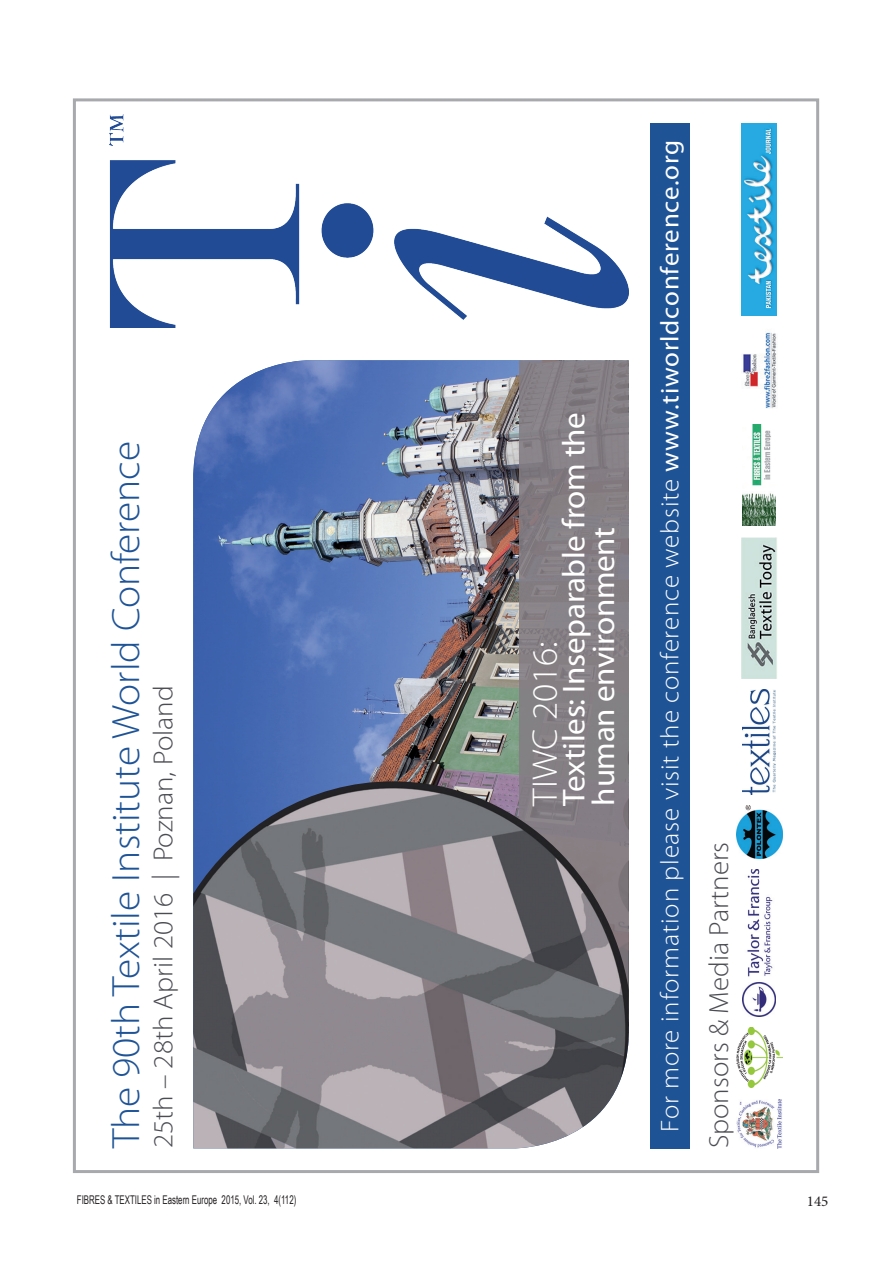
<style>
.page{position:relative;width:893px;height:1263px;background:#fff}
.page>*{position:absolute;margin:0;border:0;box-sizing:border-box;transform-origin:0 0}
.t1{font:300 39.6px "Myriad Pro";color:#1e5396;scale:1.04 1}
.t2{font:300 35.55px "Myriad Pro";color:#fff;scale:1.04 1}
.t3{font:31.65px/29.7px "Myriad Pro";letter-spacing:-.01em;color:#fff;scale:1.04 1}
.t4{font:300 27.75px "Myriad Pro";color:#4c4d53;scale:1.04 1}
.t5{font:300 25.65px "Myriad Pro";letter-spacing:.03em;color:#fff;scale:1.04 1}
.t6{font:15px "Minion Pro";color:#231f20}
.t7{font:12px "Arial Narrow";color:#231f20;scale:.8 1}
.s1{font-weight:400}
</style>
<div class="page">
<img style="left:193px;top:360px;width:326px;height:421px">
<div style="left:519px;top:360px;width:110px;height:661px;background:#847e84"></div>
<img style="left:193px;top:781px;width:436px;height:367px">
<img style="left:110px;top:114px;width:519px;height:213px">
<div style="left:650px;top:123px;width:39px;height:1025px;background:#1e5396"></div>
<img style="left:742px;top:425px;width:34px;height:101px">
<img style="left:736px;top:806px;width:46px;height:52px">
<img style="left:736px;top:1027px;width:46px;height:61px">
<img style="left:741px;top:123px;width:36px;height:192px">
<img style="left:741px;top:537px;width:36px;height:141px">
<img style="left:742px;top:690px;width:34px;height:104px">
<img style="left:741px;top:331px;width:36px;height:78px">
<img style="left:736px;top:1099px;width:46px;height:49px">
<img style="left:742px;top:870px;width:34px;height:146px">
<p class="t1" style="left:102px;top:1148px;width:681px;rotate:-90deg">The 90th Textile Institute World Conference</p>
<p class="t4" style="left:147px;top:1148px;width:446px;rotate:-90deg">25th – 28th April 2016 | Poznan, Poland</p>
<p class="t3" style="left:559px;top:805px;width:380px;rotate:-90deg">Textiles: Inseparable from the human environment</p>
<p class="t2" style="left:524px;top:805px;width:159px;rotate:-90deg">TIWC 2016:</p>
<p class="t5" style="left:655px;top:1132px;width:955px;rotate:-90deg">For more information please visit the conference website <span class="s1">www.tiworldconference.org</span></p>
<p class="t4" style="left:702px;top:1148px;width:296px;rotate:-90deg">Sponsors &amp; Media Partners</p>
<p class="t7" style="left:77px;top:1191px;width:276px">FIBRES &amp; TEXTILES in Eastern Europe 2015, Vol. 23, 4(112)</p>
<p class="t6" style="left:807px;top:1191px;width:23px">145</p>
</div>
